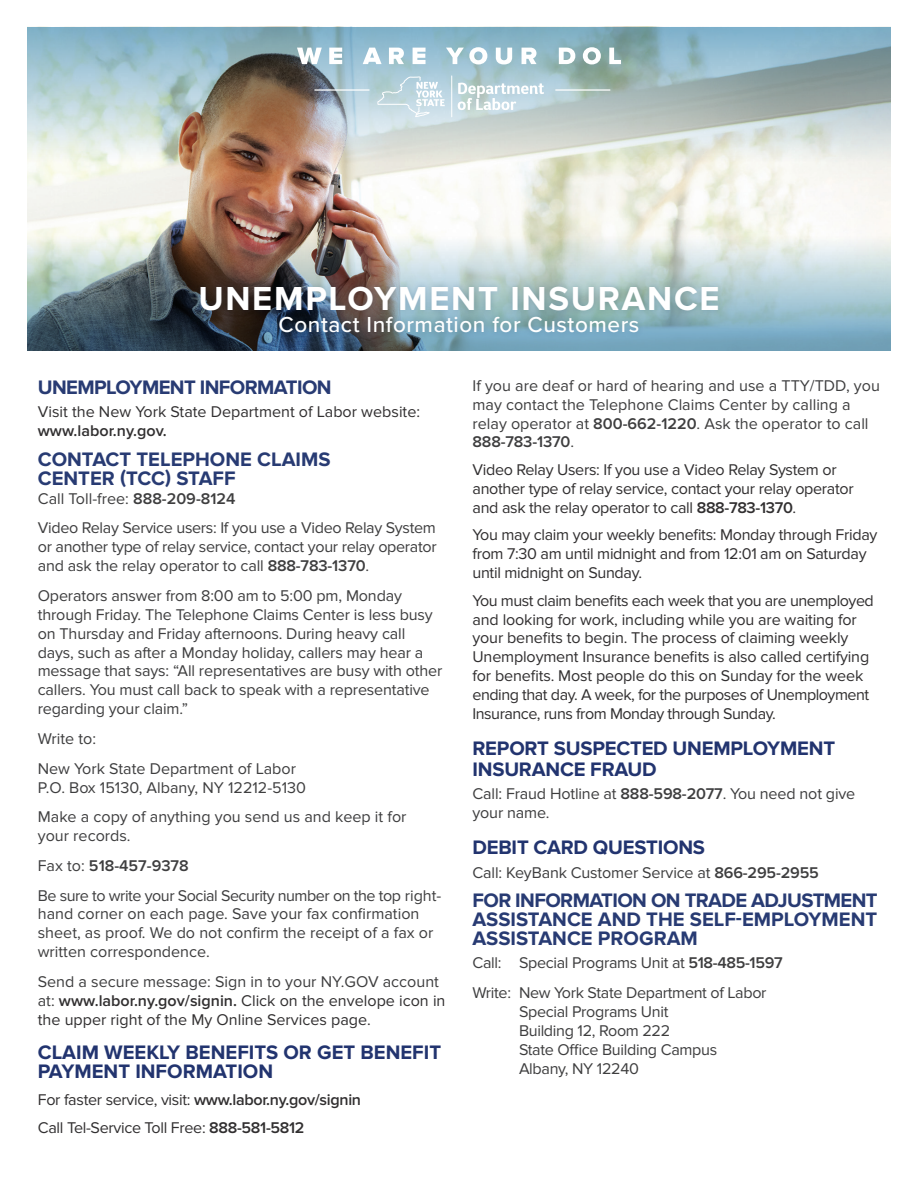
<style>
.page{position:relative;width:918px;height:1188px;background:#fff}
.page>*{position:absolute;margin:0;border:0;box-sizing:border-box;transform-origin:0 0}
.t1{font:700 34.5px "Proxima Nova";letter-spacing:.05em;color:#fff}
.t2{font:500 22.5px "Proxima Nova";letter-spacing:.025em;color:#fff}
.t3{font:700 20.25px/18.9px "Proxima Nova";color:#283b73}
.t4{font:700 20.25px/18.9px "Proxima Nova";letter-spacing:-.01em;color:#22346f}
.t5{font:700 20.25px "Proxima Nova";letter-spacing:-.03em;color:#283b73}
.t6{font:16.2px/18.9px "Proxima Nova";letter-spacing:-.01em;color:#3e3e3f}
.t7{font:16.2px/18.9px "Proxima Nova";letter-spacing:-.02em;color:#312f30}
.t8{font:16.2px/18.9px "Proxima Nova";color:#312f30}
.t9{font:16.2px/29.7px "Proxima Nova";letter-spacing:-.03em;color:#3e3e3f}
.t10{font:600 16.2px "Proxima Nova";color:#312f30}
.s1{font-weight:600}
.s2{color:#3e3e3f}
</style>
<div class="page">
<img style="left:27px;top:162px;width:863px;height:73px">
<img style="left:27px;top:27px;width:864px;height:135px">
<img style="left:27px;top:235px;width:864px;height:116px">
<div style="left:195px;top:281px;width:529px;height:58px;background:#002953;opacity:.2"></div>
<hr style="left:555px;top:89px;width:55px;height:2px;background:#fff">
<hr style="left:314px;top:89px;width:56px;height:2px;background:#fff">
<svg style="left:297px;top:48px;width:25px;height:16px"></svg>
<svg style="left:329px;top:48px;width:13px;height:16px"></svg>
<svg style="left:363px;top:48px;width:19px;height:16px"></svg>
<svg style="left:389px;top:48px;width:15px;height:16px"></svg>
<svg style="left:413px;top:48px;width:13px;height:16px"></svg>
<svg style="left:446px;top:47px;width:41px;height:17px"></svg>
<svg style="left:496px;top:48px;width:16px;height:16px"></svg>
<svg style="left:522px;top:48px;width:15px;height:16px"></svg>
<svg style="left:559px;top:48px;width:16px;height:16px"></svg>
<svg style="left:583px;top:47px;width:18px;height:17px"></svg>
<svg style="left:609px;top:48px;width:12px;height:16px"></svg>
<svg style="left:458px;top:83px;width:86px;height:27px"></svg>
<hr style="left:451px;top:75px;width:1px;height:42px;background:#fff">
<svg style="left:377px;top:76px;width:68px;height:41px;background:#c8dce4"></svg>
<h1 class="t1" style="left:198px;top:279px;width:523px">UNEMPLOYMENT INSURANCE</h1>
<h2 class="t2" style="left:279px;top:308px;width:362px">Contact Information for Customers</h2>
<p class="t5" style="left:38px;top:376px;width:295px">UNEMPLOYMENT INFORMATION</p>
<p class="t8" style="left:38px;top:403px;width:384px">Visit the New York State Department of Labor website:</p>
<p class="t10" style="left:38px;top:421px;width:130px">www.labor.ny.gov.</p>
<p class="t3" style="left:38px;top:450px;width:294px">CONTACT TELEPHONE CLAIMS<br>CENTER (TCC) STAFF</p>
<p class="t6" style="left:38px;top:484px;width:400px;line-height:29.7px">Call Toll-free: <span class="s1">888-209-8124<br></span>Video Relay Service users: If you use a Video Relay System</p>
<p class="t6" style="left:38px;top:538px;width:400px">or another type of relay service, contact your relay operator and ask the relay operator to call <span class="s1">888-783-1370</span>.</p>
<p class="t6" style="left:38px;top:586px;width:406px">Operators answer from 8:00 am to 5:00 pm, Monday through Friday. The Telephone Claims Center is less busy on Thursday and Friday afternoons. During heavy call days, such as after a Monday holiday, callers may hear a message that says: “All representatives are busy with other callers. You must call back to speak with a representative regarding your claim.”</p>
<p class="t6" style="left:38px;top:724px;width:260px;line-height:29.7px">Write to:<br>New York State Department of Labor</p>
<p class="t6" style="left:38px;top:773px;width:370px;line-height:29.7px">P.O. Box 15130, Albany, NY 12212-5130<br>Make a copy of anything you send us and keep it for</p>
<p class="t9" style="left:38px;top:821px;width:405px">your records.<br>Fax to: <span class="s1">518-457-9378<br></span>Be sure to write your Social Security number on the top right-</p>
<p class="t6" style="left:38px;top:905px;width:397px">hand corner on each page. Save your fax confirmation sheet, as proof. We do not confirm the receipt of a fax or written correspondence.</p>
<p class="t8" style="left:38px;top:972px;width:409px"><span class="s2">Send a secure message: Sign in to your NY.GOV account at:</span> <span class="s1">www.labor.ny.gov/signin.</span> Click on the envelope icon in the upper right of the My Online Services page.</p>
<p class="t4" style="left:38px;top:1043px;width:405px">CLAIM WEEKLY BENEFITS OR GET BENEFIT<br>PAYMENT INFORMATION</p>
<p class="t7" style="left:38px;top:1086px;width:325px;line-height:27.6px">For faster service, visit: <span class="s1">www.labor.ny.gov/signin<br></span>Call Tel-Service Toll Free: <span class="s1">888-581-5812</span></p>
<p class="t6" style="left:472px;top:376px;width:409px">If you are deaf or hard of hearing and use a TTY/TDD, you may contact the Telephone Claims Center by calling a relay operator at <span class="s1">800-662-1220</span>. Ask the operator to call <span class="s1">888-783-1370</span>.</p>
<p class="t7" style="left:472px;top:460px;width:383px">Video Relay Users: If you use a Video Relay System or another type of relay service, contact your relay operator and ask the relay operator to call <span class="s1">888-783-1370</span>.</p>
<p class="t7" style="left:472px;top:526px;width:407px">You may claim your weekly benefits: Monday through Friday from 7:30 am until midnight and from 12:01 am on Saturday until midnight on Sunday.</p>
<p class="t7" style="left:472px;top:591px;width:403px">You must claim benefits each week that you are unemployed and looking for work, including while you are waiting for your benefits to begin. The process of claiming weekly Unemployment Insurance benefits is also called certifying for benefits. Most people do this on Sunday for the week ending that day. A week, for the purposes of Unemployment Insurance, runs from Monday through Sunday.</p>
<p class="t4" style="left:472px;top:738px;width:364px;line-height:21px">REPORT SUSPECTED UNEMPLOYMENT<br>INSURANCE FRAUD</p>
<p class="t6" style="left:472px;top:785px;width:384px">Call: Fraud Hotline at <span class="s1">888-598-2077</span>. You need not give your name.</p>
<p class="t4" style="left:472px;top:839px;width:234px">DEBIT CARD QUESTIONS</p>
<p class="t6" style="left:472px;top:863px;width:348px">Call: KeyBank Customer Service at <span class="s1">866-295-2955</span></p>
<p class="t3" style="left:472px;top:892px;width:407px;text-align:justify">FOR INFORMATION ON TRADE ADJUSTMENT ASSISTANCE AND THE SELF-EMPLOYMENT ASSISTANCE PROGRAM</p>
<p class="t6" style="left:472px;top:948px;width:312px;line-height:29.7px">Call: Special Programs Unit at <span class="s1">518-485-1597<br></span>Write: New York State Department of Labor</p>
<p class="t6" style="left:519px;top:1002px;width:200px">Special Programs Unit<br>Building 12, Room 222<br>State Office Building Campus<br>Albany, NY 12240</p>
</div>
